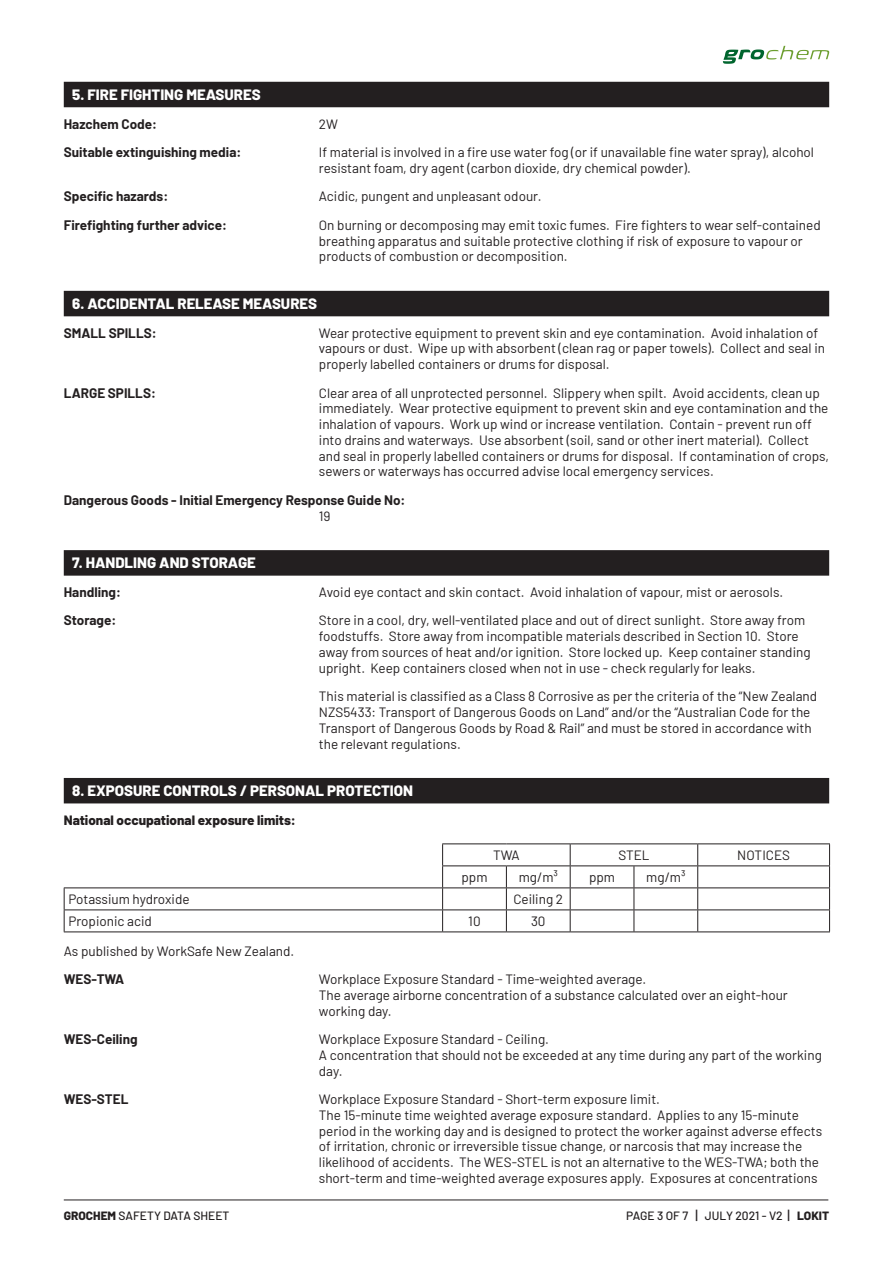
<style>
.page{position:relative;width:893px;height:1263px;background:#fff}
.page>*{position:absolute;margin:0;border:0;box-sizing:border-box;transform-origin:0 0}
.t1{font:800 15px "Barlow";color:#fff}
.t2{font:13.5px/15.8px "Barlow";color:#231f20}
.t3{font:700 13.5px "Barlow";color:#231f20}
.t4{font:800 13.5px "Barlow";color:#231f20}
.t5{font:500 12px "Barlow";color:#231f20}
.s1{font-weight:800}
.s2{font-size:13.5px}
</style>
<div class="page">
<hr style="left:64px;top:1199px;width:764px;height:1px;background:#231f20">
<svg style="left:723px;top:46px;width:106px;height:18px"></svg>
<div style="left:64px;top:82px;width:765px;height:25px;background:#231f20"></div>
<div style="left:64px;top:291px;width:765px;height:25px;background:#231f20"></div>
<div style="left:64px;top:550px;width:765px;height:26px;background:#231f20"></div>
<div style="left:64px;top:778px;width:765px;height:25px;background:#231f20"></div>
<hr style="left:442px;top:843px;width:64px;height:1px;background:#231f20">
<hr style="left:506px;top:843px;width:64px;height:1px;background:#231f20">
<hr style="left:570px;top:843px;width:64px;height:1px;background:#231f20">
<hr style="left:634px;top:843px;width:64px;height:1px;background:#231f20">
<hr style="left:698px;top:843px;width:132px;height:1px;background:#231f20">
<hr style="left:442px;top:865px;width:64px;height:1px;background:#231f20">
<hr style="left:506px;top:865px;width:64px;height:1px;background:#231f20">
<hr style="left:570px;top:865px;width:64px;height:1px;background:#231f20">
<hr style="left:634px;top:865px;width:64px;height:1px;background:#231f20">
<hr style="left:698px;top:865px;width:132px;height:1px;background:#231f20">
<hr style="left:64px;top:887px;width:379px;height:1px;background:#231f20">
<hr style="left:443px;top:887px;width:63px;height:1px;background:#231f20">
<hr style="left:506px;top:887px;width:64px;height:1px;background:#231f20">
<hr style="left:570px;top:887px;width:64px;height:1px;background:#231f20">
<hr style="left:634px;top:887px;width:64px;height:1px;background:#231f20">
<hr style="left:698px;top:887px;width:132px;height:1px;background:#231f20">
<hr style="left:64px;top:909px;width:379px;height:1px;background:#231f20">
<svg style="left:64px;top:888px;width:1px;height:43px"></svg>
<hr style="left:443px;top:909px;width:63px;height:1px;background:#231f20">
<svg style="left:442px;top:844px;width:1px;height:87px"></svg>
<hr style="left:506px;top:909px;width:64px;height:1px;background:#231f20">
<svg style="left:506px;top:866px;width:1px;height:65px"></svg>
<hr style="left:570px;top:909px;width:64px;height:1px;background:#231f20">
<svg style="left:570px;top:844px;width:1px;height:87px"></svg>
<hr style="left:634px;top:909px;width:64px;height:1px;background:#231f20">
<svg style="left:634px;top:866px;width:1px;height:65px"></svg>
<hr style="left:698px;top:909px;width:132px;height:1px;background:#231f20">
<svg style="left:697px;top:844px;width:1px;height:87px"></svg>
<svg style="left:829px;top:844px;width:1px;height:87px"></svg>
<hr style="left:64px;top:931px;width:379px;height:1px;background:#231f20">
<hr style="left:443px;top:931px;width:63px;height:1px;background:#231f20">
<hr style="left:506px;top:931px;width:64px;height:1px;background:#231f20">
<hr style="left:570px;top:931px;width:64px;height:1px;background:#231f20">
<hr style="left:634px;top:931px;width:64px;height:1px;background:#231f20">
<hr style="left:698px;top:931px;width:132px;height:1px;background:#231f20">
<p class="t1" style="left:72px;top:83px;width:190px">5. FIRE FIGHTING MEASURES</p>
<p class="t3" style="left:64px;top:114px;width:95px">Hazchem Code:</p>
<p class="t2" style="left:319px;top:115px;width:21px">2W</p>
<p class="t3" style="left:64px;top:142px;width:179px">Suitable extinguishing media:</p>
<p class="t2" style="left:319px;top:143px;width:497px">If material is involved in a fire use water fog (or if unavailable fine water spray), alcohol resistant foam, dry agent (carbon dioxide, dry chemical powder).</p>
<p class="t3" style="left:64px;top:186px;width:106px">Specific hazards:</p>
<p class="t2" style="left:319px;top:188px;width:224px">Acidic, pungent and unpleasant odour.</p>
<p class="t3" style="left:64px;top:215px;width:165px">Firefighting further advice:</p>
<p class="t2" style="left:319px;top:216px;width:503px">On burning or decomposing may emit toxic fumes. Fire fighters to wear self-contained breathing apparatus and suitable protective clothing if risk of exposure to vapour or products of combustion or decomposition.</p>
<p class="t1" style="left:72px;top:292px;width:246px">6. ACCIDENTAL RELEASE MEASURES</p>
<p class="t3" style="left:64px;top:323px;width:94px">SMALL SPILLS:</p>
<p class="t2" style="left:319px;top:324px;width:508px">Wear protective equipment to prevent skin and eye contamination. Avoid inhalation of vapours or dust. Wipe up with absorbent (clean rag or paper towels). Collect and seal in properly labelled containers or drums for disposal.</p>
<p class="t3" style="left:64px;top:383px;width:94px">LARGE SPILLS:</p>
<p class="t2" style="left:319px;top:384px;width:512px">Clear area of all unprotected personnel. Slippery when spilt. Avoid accidents, clean up immediately. Wear protective equipment to prevent skin and eye contamination and the inhalation of vapours. Work up wind or increase ventilation. Contain - prevent run off into drains and waterways. Use absorbent (soil, sand or other inert material). Collect and seal in properly labelled containers or drums for disposal. If contamination of crops, sewers or waterways has occurred advise local emergency services.</p>
<p class="t3" style="left:64px;top:490px;width:343px">Dangerous Goods - Initial Emergency Response Guide No:</p>
<p class="t2" style="left:319px;top:507px;width:13px">19</p>
<p class="t1" style="left:72px;top:552px;width:185px">7. HANDLING AND STORAGE</p>
<p class="t3" style="left:64px;top:582px;width:59px">Handling:</p>
<p class="t2" style="left:319px;top:583px;width:466px">Avoid eye contact and skin contact. Avoid inhalation of vapour, mist or aerosols.</p>
<p class="t3" style="left:64px;top:611px;width:54px">Storage:</p>
<p class="t2" style="left:319px;top:612px;width:493px">Store in a cool, dry, well-ventilated place and out of direct sunlight. Store away from foodstuffs. Store away from incompatible materials described in Section 10. Store away from sources of heat and/or ignition. Store locked up. Keep container standing upright. Keep containers closed when not in use - check regularly for leaks.</p>
<p class="t2" style="left:319px;top:687px;width:500px">This material is classified as a Class 8 Corrosive as per the criteria of the “New Zealand NZS5433: Transport of Dangerous Goods on Land” and/or the “Australian Code for the Transport of Dangerous Goods by Road &amp; Rail” and must be stored in accordance with the relevant regulations.</p>
<p class="t1" style="left:72px;top:780px;width:342px">8. EXPOSURE CONTROLS / PERSONAL PROTECTION</p>
<p class="t4" style="left:64px;top:810px;width:234px">National occupational exposure limits:</p>
<p class="t2" style="left:493px;top:846px;width:28px">TWA</p>
<p class="t2" style="left:618px;top:846px;width:33px">STEL</p>
<p class="t2" style="left:737px;top:846px;width:54px">NOTICES</p>
<p class="t2" style="left:461px;top:868px;width:28px">ppm</p>
<p class="t2" style="left:519px;top:868px;width:41px">mg/m³</p>
<p class="t2" style="left:589px;top:868px;width:28px">ppm</p>
<p class="t2" style="left:646px;top:868px;width:41px">mg/m³</p>
<p class="t2" style="left:68px;top:890px;width:123px">Potassium hydroxide</p>
<p class="t2" style="left:513px;top:890px;width:51px">Ceiling 2</p>
<p class="t2" style="left:68px;top:912px;width:85px">Propionic acid</p>
<p class="t2" style="left:468px;top:912px;width:14px">10</p>
<p class="t2" style="left:531px;top:912px;width:16px">30</p>
<p class="t2" style="left:64px;top:942px;width:232px">As published by WorkSafe New Zealand.</p>
<p class="t3" style="left:64px;top:969px;width:62px">WES-TWA</p>
<p class="t2" style="left:319px;top:970px;width:470px">Workplace Exposure Standard - Time-weighted average.<br>The average airborne concentration of a substance calculated over an eight-hour working day.</p>
<p class="t3" style="left:64px;top:1029px;width:75px">WES-Ceiling</p>
<p class="t2" style="left:319px;top:1030px;width:504px">Workplace Exposure Standard - Ceiling.<br>A concentration that should not be exceeded at any time during any part of the working day.</p>
<p class="t3" style="left:64px;top:1089px;width:66px">WES-STEL</p>
<p class="t2" style="left:319px;top:1090px;width:505px">Workplace Exposure Standard - Short-term exposure limit.<br>The 15-minute time weighted average exposure standard. Applies to any 15-minute period in the working day and is designed to protect the worker against adverse effects of irritation, chronic or irreversible tissue change, or narcosis that may increase the likelihood of accidents. The WES-STEL is not an alternative to the WES-TWA; both the short-term and time-weighted average exposures apply. Exposures at concentrations</p>
<p class="t5" style="left:64px;top:1207px;width:167px"><span class="s1">GROCHEM</span> SAFETY DATA SHEET</p>
<p class="t5" style="left:626px;top:1207px;width:205px">PAGE 3 OF 7 <span class="s2">|</span> JULY 2021 - V2 <span class="s2">|</span> <span class="s1">LOKIT</span></p>
</div>
